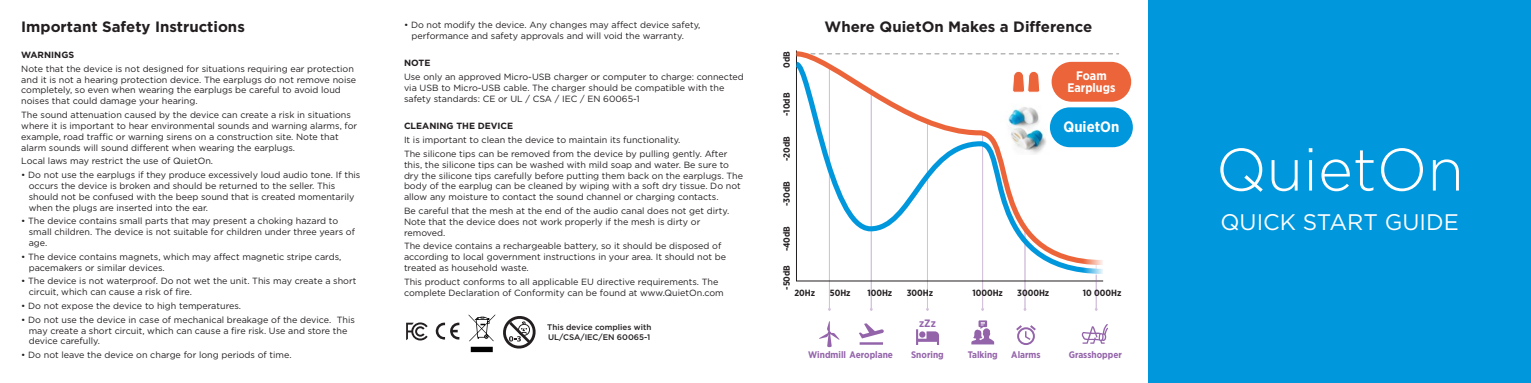
<style>
.page{position:relative;width:1531px;height:383px;background:#fff}
.page>*{position:absolute;margin:0;border:0;box-sizing:border-box;transform-origin:0 0}
.t1{font:22.5px "Gotham Pro";color:#fff}
.t2{font:700 15px "Gotham Pro";color:#231f20}
.t3{font:700 15px "Gotham Pro Narrow";color:#fff}
.t4{font:700 12.45px/12.8px "Gotham Pro Narrow";color:#fff;text-align:center}
.t5{font:700 10.65px "Gotham Pro Narrow";color:#9464aa}
.t6{font:700 9.45px "Gotham Pro Narrow";color:#9464aa}
.t7{font:9px/10.8px "Gotham Pro";color:#231f20}
.t8{font:700 9px "Gotham Pro Narrow";color:#231f20}
.t9{font:700 9px "Gotham Pro";color:#231f20}
.t10{font:500 8.1px/10.5px "Gotham Pro";color:#231f20}
</style>
<div class="page">
<div style="left:1148px;top:0;width:383px;height:383px;background:#0097dc"></div>
<svg style="left:1220px;top:148px;width:43px;height:44px"></svg>
<svg style="left:1271px;top:160px;width:26px;height:31px"></svg>
<hr style="left:1309px;top:160px;width:3px;height:30px;background:#fff">
<svg style="left:1309px;top:148px;width:3px;height:4px"></svg>
<svg style="left:1321px;top:150px;width:52px;height:41px"></svg>
<svg style="left:1381px;top:148px;width:42px;height:43px"></svg>
<svg style="left:1433px;top:159px;width:26px;height:31px"></svg>
<svg style="left:435px;top:322px;width:24px;height:18px"></svg>
<svg style="left:406px;top:322px;width:22px;height:18px"></svg>
<svg style="left:469px;top:314px;width:67px;height:38px"></svg>
<hr style="left:871px;top:92px;width:1px;height:217px;background:#9464aa">
<hr style="left:829px;top:66px;width:1px;height:243px;background:#9464aa">
<hr style="left:927px;top:122px;width:1px;height:187px;background:#9464aa">
<hr style="left:982px;top:133px;width:1px;height:176px;background:#9464aa">
<hr style="left:1024px;top:226px;width:1px;height:83px;background:#9464aa">
<svg style="left:859px;top:323px;width:25px;height:21px"></svg>
<svg style="left:819px;top:321px;width:20px;height:26px"></svg>
<svg style="left:971px;top:320px;width:23px;height:24px"></svg>
<svg style="left:1016px;top:325px;width:20px;height:20px"></svg>
<svg style="left:1082px;top:324px;width:26px;height:19px"></svg>
<svg style="left:916px;top:329px;width:23px;height:16px"></svg>
<svg style="left:796px;top:276px;width:308px;height:6px"></svg>
<hr style="left:1096px;top:260px;width:1px;height:49px;background:#9464aa">
<div style="left:1050px;top:107px;width:83px;height:40px;background:#0097dc;border-radius:20px"></div>
<div style="left:1051px;top:62px;width:80px;height:40px;background:#ec653a;border-radius:20px"></div>
<svg style="left:796px;top:50px;width:309px;height:9px"></svg>
<svg style="left:796px;top:59px;width:312px;height:217px"></svg>
<svg style="left:1082px;top:230px;width:21px;height:44px"></svg>
<h2 class="t2" style="left:21px;top:18px;width:225px">Important Safety Instructions</h2>
<p class="t9" style="left:21px;top:50px;width:54px">WARNINGS</p>
<p class="t7" style="left:21px;top:63px;width:336px">Note that the device is not designed for situations requiring ear protection and it is not a hearing protection device. The earplugs do not remove noise completely, so even when wearing the earplugs be careful to avoid loud noises that could damage your hearing.</p>
<p class="t7" style="left:21px;top:109px;width:337px">The sound attenuation caused by the device can create a risk in situations where it is important to hear environmental sounds and warning alarms, for example, road traffic or warning sirens on a construction site. Note that alarm sounds will sound different when wearing the earplugs.</p>
<p class="t7" style="left:21px;top:156px;width:193px">Local laws may restrict the use of QuietOn.</p>
<p class="t7" style="left:29px;top:169px;width:333px;text-indent:-7px">• Do not use the earplugs if they produce excessively loud audio tone. If this occurs the device is broken and should be returned to the seller. This should not be confused with the beep sound that is created momentarily when the plugs are inserted into the ear.</p>
<p class="t7" style="left:29px;top:216px;width:328px;text-indent:-7px">• The device contains small parts that may present a choking hazard to small children. The device is not suitable for children under three years of age.</p>
<p class="t7" style="left:29px;top:251px;width:314px;text-indent:-7px">• The device contains magnets, which may affect magnetic stripe cards, pacemakers or similar devices.</p>
<p class="t7" style="left:29px;top:276px;width:329px;text-indent:-7px">• The device is not waterproof. Do not wet the unit. This may create a short circuit, which can cause a risk of fire.</p>
<p class="t7" style="left:21px;top:300px;width:221px">• Do not expose the device to high temperatures.</p>
<p class="t7" style="left:29px;top:314px;width:328px;text-indent:-7px">• Do not use the device in case of mechanical breakage of the device. This may create a short circuit, which can cause a fire risk. Use and store the device carefully.</p>
<p class="t7" style="left:21px;top:349px;width:272px">• Do not leave the device on charge for long periods of time.</p>
<p class="t7" style="left:411px;top:19px;width:290px;text-indent:-7px">• Do not modify the device. Any changes may affect device safety, performance and safety approvals and will void the warranty.</p>
<p class="t9" style="left:404px;top:58px;width:28px">NOTE</p>
<p class="t7" style="left:404px;top:71px;width:341px">Use only an approved Micro-USB charger or computer to charge: connected via USB to Micro-USB cable. The charger should be compatible with the safety standards: CE or UL / CSA / IEC / EN 60065-1</p>
<p class="t9" style="left:404px;top:121px;width:111px">CLEANING THE DEVICE</p>
<p class="t7" style="left:404px;top:133px;width:325px;line-height:13.8px">It is important to clean the device to maintain its functionality.<br>The silicone tips can be removed from the device by pulling gently. After</p>
<p class="t7" style="left:404px;top:159px;width:341px">this, the silicone tips can be washed with mild soap and water. Be sure to dry the silicone tips carefully before putting them back on the earplugs. The body of the earplug can be cleaned by wiping with a soft dry tissue. Do not allow any moisture to contact the sound channel or charging contacts.</p>
<p class="t7" style="left:404px;top:205px;width:327px">Be careful that the mesh at the end of the audio canal does not get dirty.<br>Note that the device does not work properly if the mesh is dirty or removed.</p>
<p class="t7" style="left:404px;top:241px;width:324px">The device contains a rechargeable battery, so it should be disposed of according to local government instructions in your area. It should not be treated as household waste.</p>
<p class="t7" style="left:404px;top:276px;width:321px">This product conforms to all applicable EU directive requirements. The complete Declaration of Conformity can be found at www.QuietOn.com</p>
<p class="t10" style="left:547px;top:321px;width:106px">This device complies with<br>UL/CSA/IEC/EN 60065-1</p>
<h2 class="t2" style="left:824px;top:18px;width:269px">Where QuietOn Makes a Difference</h2>
<p class="t8" style="left:781px;top:68px;width:18px;rotate:-90deg">0dB</p>
<p class="t8" style="left:781px;top:116px;width:25px;rotate:-90deg">-10dB</p>
<p class="t8" style="left:781px;top:161px;width:26px;rotate:-90deg">-20dB</p>
<p class="t8" style="left:781px;top:206px;width:26px;rotate:-90deg">-30dB</p>
<p class="t8" style="left:781px;top:251px;width:27px;rotate:-90deg">-40dB</p>
<p class="t8" style="left:781px;top:290px;width:26px;rotate:-90deg">-50dB</p>
<p class="t8" style="left:794px;top:288px;width:22px">20Hz</p>
<p class="t8" style="left:830px;top:288px;width:22px">50Hz</p>
<p class="t8" style="left:867px;top:288px;width:26px">100Hz</p>
<p class="t8" style="left:907px;top:288px;width:28px">300Hz</p>
<p class="t8" style="left:972px;top:288px;width:32px">1000Hz</p>
<p class="t8" style="left:1017px;top:288px;width:34px">3000Hz</p>
<p class="t5" style="left:919px;top:317px;width:18px">zZz</p>
<h3 class="t4" style="left:1067px;top:68px;width:50px">Foam<br>Earplugs</h3>
<h2 class="t3" style="left:1063px;top:118px;width:57px">QuietOn</h2>
<p class="t8" style="left:1083px;top:288px;width:40px">10 000Hz</p>
<p class="t6" style="left:808px;top:349px;width:86px">Windmill Aeroplane</p>
<p class="t6" style="left:911px;top:349px;width:34px">Snoring</p>
<p class="t6" style="left:968px;top:349px;width:32px">Talking</p>
<p class="t6" style="left:1011px;top:349px;width:31px">Alarms</p>
<p class="t6" style="left:1069px;top:349px;width:55px">Grasshopper</p>
<h1 class="t1" style="left:1220px;top:210px;width:240px">QUICK START GUIDE</h1>
</div>
